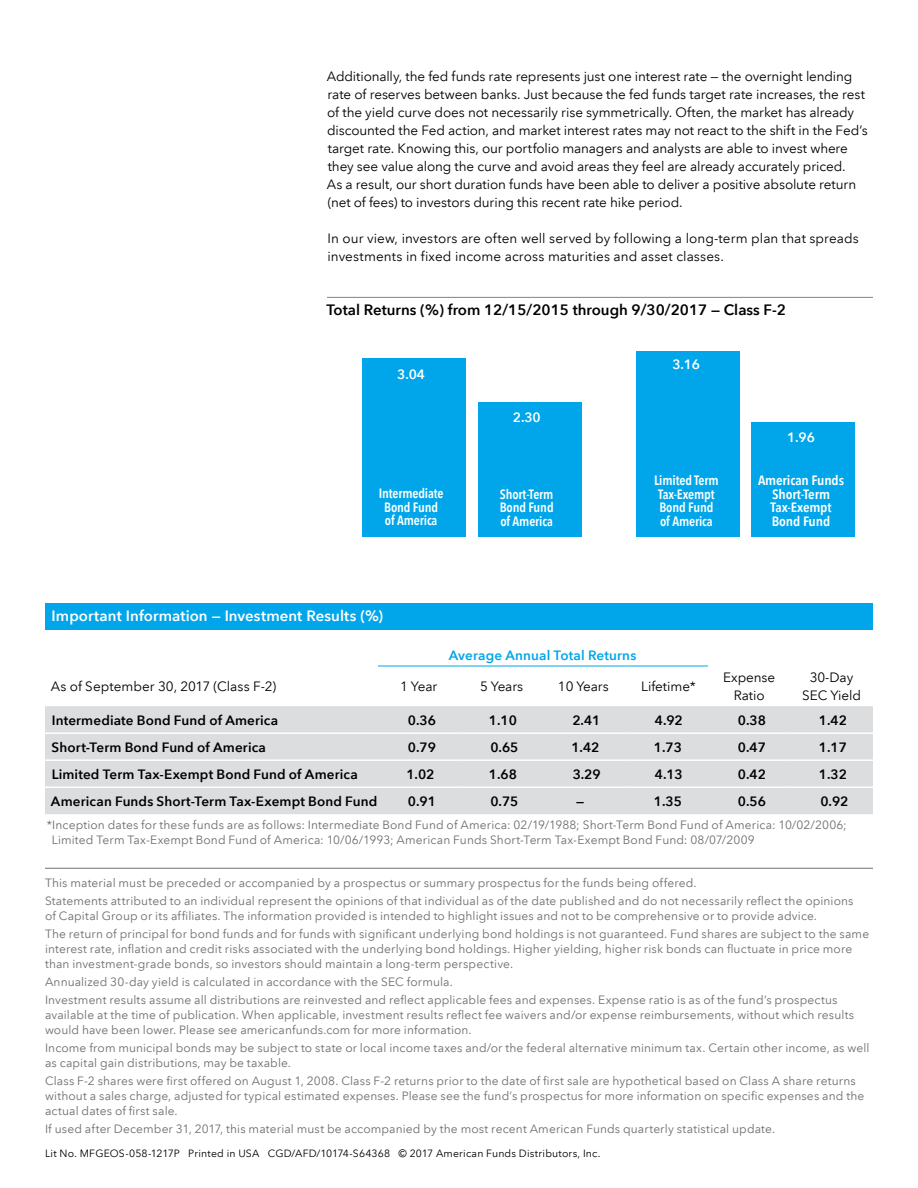
<style>
.page{position:relative;width:918px;height:1188px;background:#fff}
.page>*{position:absolute;margin:0;border:0;box-sizing:border-box;transform-origin:0 0}
.t1{font:600 15px "Avenir Next LT Com";color:#000}
.Blue_Header-Span_all{font:600 15px "Avenir Next LT Com";letter-spacing:.005em;color:#fff}
.Body_Black{font:13.5px/18px "Avenir Next LT Com";letter-spacing:-.01em;color:#000}
.Text{font:600 13.5px "Avenir Next LT Com";letter-spacing:.01em;color:#000}
.t2{font:600 condensed 13.5px/13.5px "Avenir Next LT Com";letter-spacing:-.01em;color:#fff;text-align:center}
.Text-2{font:13.5px/18px "Avenir Next LT Com";letter-spacing:-.005em;color:#000;text-align:center}
.t3{font:600 condensed 13.5px/13.5px "Avenir Next LT Com";letter-spacing:-.01em;color:#fff;text-align:center;scale:1.08 1}
.Text-3{font:600 13.5px "Avenir Next LT Com";letter-spacing:.01em;color:#00a6e9}
.t4{font:600 13.5px "Avenir Next LT Com";letter-spacing:-.01em;color:#fff}
.Footnotes_70____8_10{font:12px/15px "Avenir Next LT Com";letter-spacing:.01em;color:#6d6e71}
.copyright_line{font:10.5px "Avenir Next LT Com";letter-spacing:.015em;color:#000}
</style>
<div class="page">
<hr style="left:327px;top:297px;width:546px;height:1px;background:#808285">
<div style="left:478px;top:402px;width:104px;height:135px;background:#00a6e9"></div>
<div style="left:362px;top:359px;width:104px;height:178px;background:#00a6e9"></div>
<div style="left:752px;top:422px;width:103px;height:115px;background:#00a6e9"></div>
<div style="left:636px;top:351px;width:104px;height:186px;background:#00a6e9"></div>
<div style="left:45px;top:603px;width:828px;height:27px;background:#00a6e9"></div>
<div style="left:45px;top:706px;width:828px;height:108px;background:#dcddde"></div>
<hr style="left:378px;top:666px;width:82px;height:1px;background:#00a6e9">
<hr style="left:460px;top:666px;width:83px;height:1px;background:#00a6e9">
<hr style="left:543px;top:666px;width:83px;height:1px;background:#00a6e9">
<hr style="left:626px;top:666px;width:82px;height:1px;background:#00a6e9">
<hr style="left:45px;top:732px;width:333px;height:2px;background:#fff">
<hr style="left:378px;top:732px;width:82px;height:2px;background:#fff">
<hr style="left:460px;top:732px;width:83px;height:2px;background:#fff">
<hr style="left:543px;top:732px;width:83px;height:2px;background:#fff">
<hr style="left:626px;top:732px;width:82px;height:2px;background:#fff">
<hr style="left:708px;top:732px;width:82px;height:2px;background:#fff">
<hr style="left:790px;top:732px;width:83px;height:2px;background:#fff">
<hr style="left:45px;top:759px;width:333px;height:2px;background:#fff">
<hr style="left:378px;top:759px;width:82px;height:2px;background:#fff">
<hr style="left:460px;top:759px;width:83px;height:2px;background:#fff">
<hr style="left:543px;top:759px;width:83px;height:2px;background:#fff">
<hr style="left:626px;top:759px;width:82px;height:2px;background:#fff">
<hr style="left:708px;top:759px;width:82px;height:2px;background:#fff">
<hr style="left:790px;top:759px;width:83px;height:2px;background:#fff">
<hr style="left:45px;top:786px;width:333px;height:2px;background:#fff">
<hr style="left:378px;top:786px;width:82px;height:2px;background:#fff">
<hr style="left:460px;top:786px;width:83px;height:2px;background:#fff">
<hr style="left:543px;top:786px;width:83px;height:2px;background:#fff">
<hr style="left:626px;top:786px;width:82px;height:2px;background:#fff">
<hr style="left:708px;top:786px;width:82px;height:2px;background:#fff">
<hr style="left:790px;top:786px;width:83px;height:2px;background:#fff">
<hr style="left:45px;top:868px;width:828px;height:1px;background:#6d6e71">
<p class="Body_Black" style="left:327px;top:67px;width:543px">Additionally, the fed funds rate represents just one interest rate — the overnight lending rate of reserves between banks. Just because the fed funds target rate increases, the rest of the yield curve does not necessarily rise symmetrically. Often, the market has already discounted the Fed action, and market interest rates may not react to the shift in the Fed’s target rate. Knowing this, our portfolio managers and analysts are able to invest where they see value along the curve and avoid areas they feel are already accurately priced.<br>As a result, our short duration funds have been able to deliver a positive absolute return (net of fees) to investors during this recent rate hike period.</p>
<p class="Body_Black" style="left:328px;top:229px;width:533px">In our view, investors are often well served by following a long-term plan that spreads investments in fixed income across maturities and asset classes.</p>
<p class="t1" style="left:327px;top:300px;width:461px">Total Returns (%) from 12/15/2015 through 9/30/2017 — Class F-2</p>
<p class="t4" style="left:397px;top:366px;width:29px">3.04</p>
<p class="t2" style="left:379px;top:486px;width:66px">Intermediate<br>Bond Fund of America</p>
<p class="t4" style="left:513px;top:409px;width:29px">2.30</p>
<p class="t2" style="left:500px;top:487px;width:56px;text-align:justify">Short-Term Bond Fund of America</p>
<p class="t4" style="left:672px;top:356px;width:29px">3.16</p>
<p class="t4" style="left:787px;top:429px;width:29px">1.96</p>
<p class="t2" style="left:654px;top:474px;width:66px">Limited Term<br>Tax-Exempt<br>Bond Fund of America</p>
<p class="t3" style="left:758px;top:474px;width:81px">American Funds<br>Short-Term<br>Tax-Exempt<br>Bond Fund</p>
<p class="Blue_Header-Span_all" style="left:52px;top:607px;width:333px">Important Information — Investment Results (%)</p>
<p class="Text-3" style="left:449px;top:647px;width:189px">Average Annual Total Returns</p>
<p class="Text-2" style="left:51px;top:678px;width:227px">As of September 30, 2017 (Class F-2)</p>
<p class="Text-2" style="left:400px;top:678px;width:39px">1 Year</p>
<p class="Text-2" style="left:480px;top:678px;width:45px">5 Years</p>
<p class="Text-2" style="left:558px;top:678px;width:52px">10 Years</p>
<p class="Text-2" style="left:641px;top:678px;width:56px">Lifetime*</p>
<p class="Text-2" style="left:723px;top:669px;width:53px">Expense<br>Ratio</p>
<p class="Text-2" style="left:802px;top:669px;width:60px">30-Day<br>SEC Yield</p>
<p class="Text" style="left:52px;top:712px;width:228px">Intermediate Bond Fund of America</p>
<p class="Text" style="left:408px;top:712px;width:30px">0.36</p>
<p class="Text" style="left:489px;top:712px;width:30px">1.10</p>
<p class="Text" style="left:572px;top:712px;width:30px">2.41</p>
<p class="Text" style="left:655px;top:712px;width:30px">4.92</p>
<p class="Text" style="left:738px;top:712px;width:30px">0.38</p>
<p class="Text" style="left:819px;top:712px;width:30px">1.42</p>
<p class="Text" style="left:52px;top:739px;width:216px">Short-Term Bond Fund of America</p>
<p class="Text" style="left:408px;top:739px;width:30px">0.79</p>
<p class="Text" style="left:490px;top:739px;width:30px">0.65</p>
<p class="Text" style="left:571px;top:739px;width:30px">1.42</p>
<p class="Text" style="left:654px;top:739px;width:30px">1.73</p>
<p class="Text" style="left:738px;top:739px;width:30px">0.47</p>
<p class="Text" style="left:819px;top:739px;width:30px">1.17</p>
<p class="Text" style="left:52px;top:766px;width:308px">Limited Term Tax-Exempt Bond Fund of America</p>
<p class="Text" style="left:406px;top:766px;width:30px">1.02</p>
<p class="Text" style="left:489px;top:766px;width:30px">1.68</p>
<p class="Text" style="left:573px;top:766px;width:30px">3.29</p>
<p class="Text" style="left:655px;top:766px;width:30px">4.13</p>
<p class="Text" style="left:738px;top:766px;width:30px">0.42</p>
<p class="Text" style="left:819px;top:766px;width:30px">1.32</p>
<p class="Text" style="left:51px;top:793px;width:328px">American Funds Short-Term Tax-Exempt Bond Fund</p>
<p class="Text" style="left:408px;top:793px;width:30px">0.91</p>
<p class="Text" style="left:490px;top:793px;width:30px">0.75</p>
<p class="Text" style="left:576px;top:793px;width:10px">—</p>
<p class="Text" style="left:654px;top:793px;width:30px">1.35</p>
<p class="Text" style="left:738px;top:793px;width:30px">0.56</p>
<p class="Text" style="left:820px;top:793px;width:30px">0.92</p>
<p class="Footnotes_70____8_10" style="left:52px;top:818px;width:797px;text-indent:-5px">*Inception dates for these funds are as follows: Intermediate Bond Fund of America: 02/19/1988; Short-Term Bond Fund of America: 10/02/2006;<br>Limited Term Tax-Exempt Bond Fund of America: 10/06/1993; American Funds Short-Term Tax-Exempt Bond Fund: 08/07/2009</p>
<p class="Footnotes_70____8_10" style="left:45px;top:875px;width:653px">This material must be preceded or accompanied by a prospectus or summary prospectus for the funds being offered.</p>
<p class="Footnotes_70____8_10" style="left:45px;top:893px;width:810px">Statements attributed to an individual represent the opinions of that individual as of the date published and do not necessarily reflect the opinions of Capital Group or its affiliates. The information provided is intended to highlight issues and not to be comprehensive or to provide advice.</p>
<p class="Footnotes_70____8_10" style="left:45px;top:926px;width:826px">The return of principal for bond funds and for funds with significant underlying bond holdings is not guaranteed. Fund shares are subject to the same interest rate, inflation and credit risks associated with the underlying bond holdings. Higher yielding, higher risk bonds can fluctuate in price more than investment-grade bonds, so investors should maintain a long-term perspective.</p>
<p class="Footnotes_70____8_10" style="left:45px;top:974px;width:409px">Annualized 30-day yield is calculated in accordance with the SEC formula.</p>
<p class="Footnotes_70____8_10" style="left:45px;top:992px;width:811px">Investment results assume all distributions are reinvested and reflect applicable fees and expenses. Expense ratio is as of the fund’s prospectus available at the time of publication. When applicable, investment results reflect fee waivers and/or expense reimbursements, without which results would have been lower. Please see americanfunds.com for more information.</p>
<p class="Footnotes_70____8_10" style="left:45px;top:1040px;width:826px">Income from municipal bonds may be subject to state or local income taxes and/or the federal alternative minimum tax. Certain other income, as well as capital gain distributions, may be taxable.</p>
<p class="Footnotes_70____8_10" style="left:45px;top:1073px;width:821px">Class F-2 shares were first offered on August 1, 2008. Class F-2 returns prior to the date of first sale are hypothetical based on Class A share returns without a sales charge, adjusted for typical estimated expenses. Please see the fund’s prospectus for more information on specific expenses and the actual dates of first sale.</p>
<p class="Footnotes_70____8_10" style="left:45px;top:1121px;width:732px">If used after December 31, 2017, this material must be accompanied by the most recent American Funds quarterly statistical update.</p>
<p class="copyright_line" style="left:45px;top:1147px;width:557px">Lit No. MFGEOS-058-1217P Printed in USA CGD/AFD/10174-S64368 © 2017 American Funds Distributors, Inc.</p>
</div>
